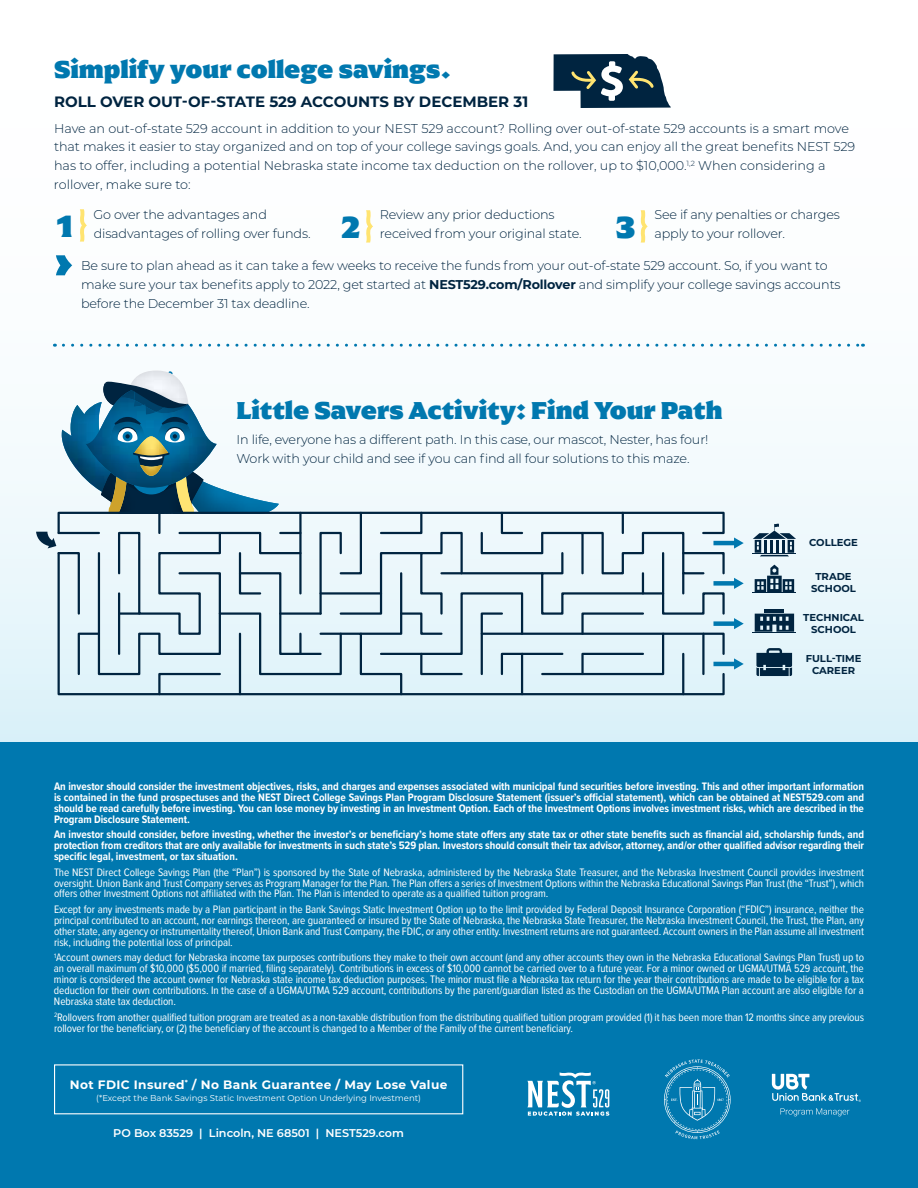
<style>
.page{position:relative;width:918px;height:1188px;background:#fff}
.page>*{position:absolute;margin:0;border:0;box-sizing:border-box;transform-origin:0 0}
.t1{font:900 31.8px "Arpona";color:#0078af}
.t2{font:900 25.5px "Arpona";color:#0078af}
.t3{font:700 15px "Montserrat";color:#002440}
.t4{font:300 12.75px/18.8px "Montserrat";letter-spacing:-.01em;color:#002440}
.t5{font:700 12.15px "Montserrat";letter-spacing:.03em;color:#fff}
.t6{font:11.25px/10.9px "Proxima Nova Cond";letter-spacing:-.01em;color:#fff;text-align:justify}
.t7{font:700 11.25px/10.9px "Proxima Nova Cond";letter-spacing:-.005em;color:#fff;text-align:justify}
.t8{font:600 11.25px "Montserrat";color:#fff}
.t9{font:700 10.05px/12px "Montserrat";color:#002440;text-align:center}
.t10{font:8.55px "Montserrat";color:#fff}
.s1{font-weight:700}
</style>
<div class="page">
<div style="left:0;top:0;width:918px;height:783px;background:linear-gradient(to bottom,#fff,#dff3f9)"></div>
<div style="left:0;top:742px;width:918px;height:446px;background:#0078af"></div>
<svg style="left:56px;top:255px;width:16px;height:20px"></svg>
<svg style="left:664px;top:1060px;width:67px;height:79px"></svg>
<svg style="left:781px;top:1108px;width:68px;height:8px"></svg>
<svg style="left:772px;top:1074px;width:89px;height:28px"></svg>
<svg style="left:527px;top:1072px;width:82px;height:44px"></svg>
<svg style="left:80px;top:209px;width:7px;height:33px"></svg>
<svg style="left:366px;top:210px;width:7px;height:33px"></svg>
<svg style="left:641px;top:210px;width:7px;height:33px"></svg>
<svg style="left:753px;top:523px;width:43px;height:33px"></svg>
<hr style="left:753px;top:592px;width:43px;height:1px;background:#002440">
<svg style="left:755px;top:565px;width:39px;height:27px"></svg>
<hr style="left:765px;top:609px;width:19px;height:4px;background:#002440">
<hr style="left:753px;top:632px;width:43px;height:1px;background:#002440">
<svg style="left:755px;top:614px;width:39px;height:18px"></svg>
<svg style="left:756px;top:648px;width:36px;height:28px"></svg>
<svg style="left:36px;top:370px;width:690px;height:326px"></svg>
<hr style="left:622px;top:513px;width:2px;height:20px;background:#002440">
<hr style="left:713px;top:541px;width:23px;height:4px;background:#0078af">
<svg style="left:734px;top:537px;width:10px;height:12px"></svg>
<div style="left:713px;top:581px;width:23px;height:5px;background:#0078af"></div>
<svg style="left:734px;top:578px;width:10px;height:11px"></svg>
<div style="left:713px;top:621px;width:23px;height:5px;background:#0078af"></div>
<svg style="left:734px;top:618px;width:10px;height:11px"></svg>
<hr style="left:713px;top:662px;width:23px;height:4px;background:#0078af">
<svg style="left:734px;top:658px;width:10px;height:12px"></svg>
<svg style="left:63px;top:344px;width:800px;height:3px"></svg>
<svg style="left:553px;top:54px;width:118px;height:54px"></svg>
<h2 class="t2" style="left:54px;top:53px;width:398px">Simplify your college savings.</h2>
<h3 class="t3" style="left:54px;top:91px;width:476px">ROLL OVER OUT-OF-STATE 529 ACCOUNTS BY DECEMBER 31</h3>
<p class="t4" style="left:54px;top:118px;width:803px">Have an out-of-state 529 account in addition to your NEST 529 account? Rolling over out-of-state 529 accounts is a smart move that makes it easier to stay organized and on top of your college savings goals. And, you can enjoy all the great benefits NEST 529 has to offer, including a potential Nebraska state income tax deduction on the rollover, up to $10,000.<sup>1,2</sup> When considering a rollover, make sure to:</p>
<h1 class="t1" style="left:56px;top:206px;width:19px">1</h1>
<p class="t4" style="left:94px;top:204px;width:218px;line-height:19.5px">Go over the advantages and disadvantages of rolling over funds.</p>
<p class="t4" style="left:81px;top:256px;width:761px">Be sure to plan ahead as it can take a few weeks to receive the funds from your out-of-state 529 account. So, if you want to make sure your tax benefits apply to 2022, get started at <span class="s1">NEST529.com/Rollover</span> and simplify your college savings accounts before the December 31 tax deadline.</p>
<h1 class="t1" style="left:341px;top:207px;width:22px">2</h1>
<p class="t4" style="left:380px;top:205px;width:203px">Review any prior deductions received from your original state.</p>
<h1 class="t1" style="left:616px;top:207px;width:21px">3</h1>
<p class="t4" style="left:654px;top:205px;width:187px">See if any penalties or charges apply to your rollover.</p>
<h2 class="t2" style="left:237px;top:394px;width:487px">Little Savers Activity: Find Your Path</h2>
<p class="t4" style="left:237px;top:430px;width:473px">In life, everyone has a different path. In this case, our mascot, Nester, has four!<br>Work with your child and see if you can find all four solutions to this maze.</p>
<p class="t9" style="left:809px;top:536px;width:50px">COLLEGE</p>
<p class="t9" style="left:811px;top:570px;width:46px">TRADE<br>SCHOOL</p>
<p class="t9" style="left:803px;top:611px;width:62px">TECHNICAL<br>SCHOOL</p>
<p class="t9" style="left:806px;top:652px;width:57px">FULL-TIME<br>CAREER</p>
<p class="t7" style="left:54px;top:780px;width:812px">An investor should consider the investment objectives, risks, and charges and expenses associated with municipal fund securities before investing. This and other important information is contained in the fund prospectuses and the NEST Direct College Savings Plan Program Disclosure Statement (issuer’s official statement), which can be obtained at NEST529.com and should be read carefully before investing. You can lose money by investing in an Investment Option. Each of the Investment Options involves investment risks, which are described in the Program Disclosure Statement.</p>
<p class="t7" style="left:54px;top:829px;width:812px">An investor should consider, before investing, whether the investor’s or beneficiary’s home state offers any state tax or other state benefits such as financial aid, scholarship funds, and protection from creditors that are only available for investments in such state’s 529 plan. Investors should consult their tax advisor, attorney, and/or other qualified advisor regarding their specific legal, investment, or tax situation.</p>
<p class="t6" style="left:54px;top:866px;width:812px">The NEST Direct College Savings Plan (the “Plan”) is sponsored by the State of Nebraska, administered by the Nebraska State Treasurer, and the Nebraska Investment Council provides investment oversight. Union Bank and Trust Company serves as Program Manager for the Plan. The Plan offers a series of Investment Options within the Nebraska Educational Savings Plan Trust (the “Trust”), which offers other Investment Options not affiliated with the Plan. The Plan is intended to operate as a qualified tuition program.</p>
<p class="t6" style="left:54px;top:903px;width:812px">Except for any investments made by a Plan participant in the Bank Savings Static Investment Option up to the limit provided by Federal Deposit Insurance Corporation (“FDIC”) insurance, neither the principal contributed to an account, nor earnings thereon, are guaranteed or insured by the State of Nebraska, the Nebraska State Treasurer, the Nebraska Investment Council, the Trust, the Plan, any other state, any agency or instrumentality thereof, Union Bank and Trust Company, the FDIC, or any other entity. Investment returns are not guaranteed. Account owners in the Plan assume all investment risk, including the potential loss of principal.</p>
<p class="t6" style="left:54px;top:952px;width:812px"><sup>1</sup>Account owners may deduct for Nebraska income tax purposes contributions they make to their own account (and any other accounts they own in the Nebraska Educational Savings Plan Trust) up to an overall maximum of $10,000 ($5,000 if married, filing separately). Contributions in excess of $10,000 cannot be carried over to a future year. For a minor owned or UGMA/UTMA 529 account, the minor is considered the account owner for Nebraska state income tax deduction purposes. The minor must file a Nebraska tax return for the year their contributions are made to be eligible for a tax deduction for their own contributions. In the case of a UGMA/UTMA 529 account, contributions by the parent/guardian listed as the Custodian on the UGMA/UTMA Plan account are also eligible for a Nebraska state tax deduction.</p>
<p class="t6" style="left:54px;top:1011px;width:812px"><sup>2</sup>Rollovers from another qualified tuition program are treated as a non-taxable distribution from the distributing qualified tuition program provided (1) it has been more than 12 months since any previous rollover for the beneficiary, or (2) the beneficiary of the account is changed to a Member of the Family of the current beneficiary.</p>
<p class="t5" style="left:70px;top:1076px;width:379px">Not FDIC Insured<sup>*</sup> / No Bank Guarantee / May Lose Value</p>
<p class="t10" style="left:96px;top:1093px;width:326px">(*Except the Bank Savings Static Investment Option Underlying Investment)</p>
<p class="t8" style="left:113px;top:1125px;width:292px">PO Box 83529 | Lincoln, NE 68501 | NEST529.com</p>
</div>
